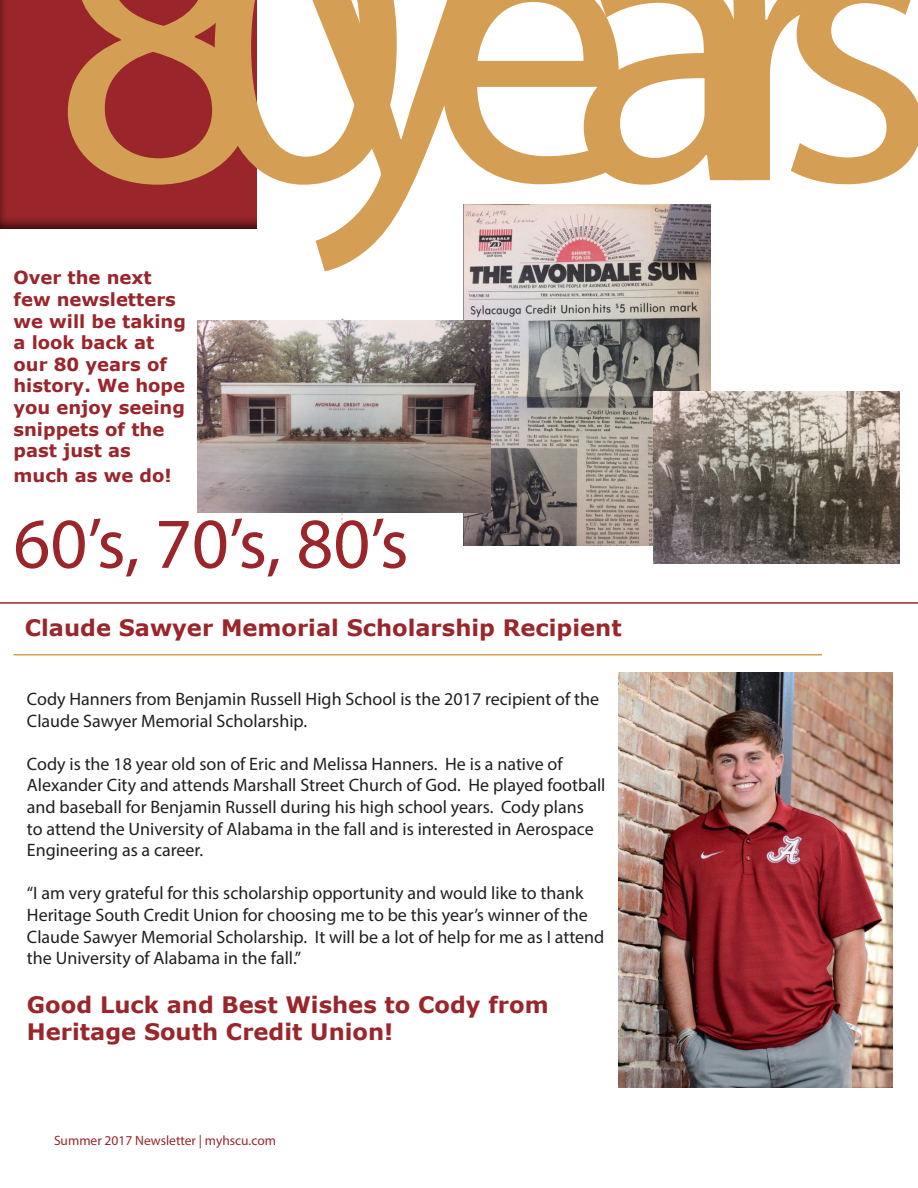
<style>
.page{position:relative;width:918px;height:1188px;background:#fff}
.page>*{position:absolute;margin:0;border:0;box-sizing:border-box;transform-origin:0 0}
.t1{font:412.5px "Myriad Pro";letter-spacing:-.155em;color:#d49f54}
.t2{font:72px "Myriad Pro";color:#9a262b}
.Updated_Rates{font:700 22.65px/27.2px "Verdana";color:#9a262b}
.t3{font:18px/21.6px "Myriad Pro";color:#231f20}
.Updated_Rates-2{font:700 18px/21.6px "Verdana";color:#9a262b}
.t4{font:13.5px "Myriad Pro";color:#9a262b}
</style>
<div class="page">
<div style="left:0;top:0;width:259px;height:229px;background:#9a262b"></div>
<hr style="left:0;top:602px;width:918px;height:2px;background:#9a262b">
<hr style="left:14px;top:654px;width:808px;height:2px;background:#d49f54">
<svg style="left:341px;top:319px;width:2px;height:239px"></svg>
<img style="left:618px;top:672px;width:275px;height:415px">
<img style="left:464px;top:204px;width:246px;height:341px">
<img style="left:198px;top:320px;width:293px;height:193px">
<img style="left:653px;top:391px;width:247px;height:172px">
<p class="t1" style="left:52px;top:-213px;width:887px">80 years</p>
<p class="Updated_Rates-2" style="left:14px;top:267px;width:174px">Over the next few newsletters we will be taking a look back at our 80 years of history. We hope you enjoy seeing snippets of the past just as</p>
<p class="Updated_Rates-2" style="left:14px;top:465px;width:160px">much as we do!</p>
<p class="t2" style="left:14px;top:499px;width:397px">60’s, 70’s, 80’s</p>
<p class="Updated_Rates" style="left:25px;top:614px;width:598px">Claude Sawyer Memorial Scholarship Recipient</p>
<p class="t3" style="left:27px;top:688px;width:574px">Cody Hanners from Benjamin Russell High School is the 2017 recipient of the<br>Claude Sawyer Memorial Scholarship.</p>
<p class="t3" style="left:27px;top:753px;width:580px">Cody is the 18 year old son of Eric and Melissa Hanners. He is a native of Alexander City and attends Marshall Street Church of God. He played football and baseball for Benjamin Russell during his high school years. Cody plans<br>to attend the University of Alabama in the fall and is interested in Aerospace Engineering as a career.</p>
<p class="t3" style="left:27px;top:882px;width:579px">“I am very grateful for this scholarship opportunity and would like to thank Heritage South Credit Union for choosing me to be this year’s winner of the Claude Sawyer Memorial Scholarship. It will be a lot of help for me as I attend the University of Alabama in the fall.”</p>
<p class="Updated_Rates" style="left:27px;top:991px;width:523px">Good Luck and Best Wishes to Cody from<br>Heritage South Credit Union!</p>
<p class="t4" style="left:54px;top:1132px;width:224px">Summer 2017 Newsletter | myhscu.com</p>
</div>
